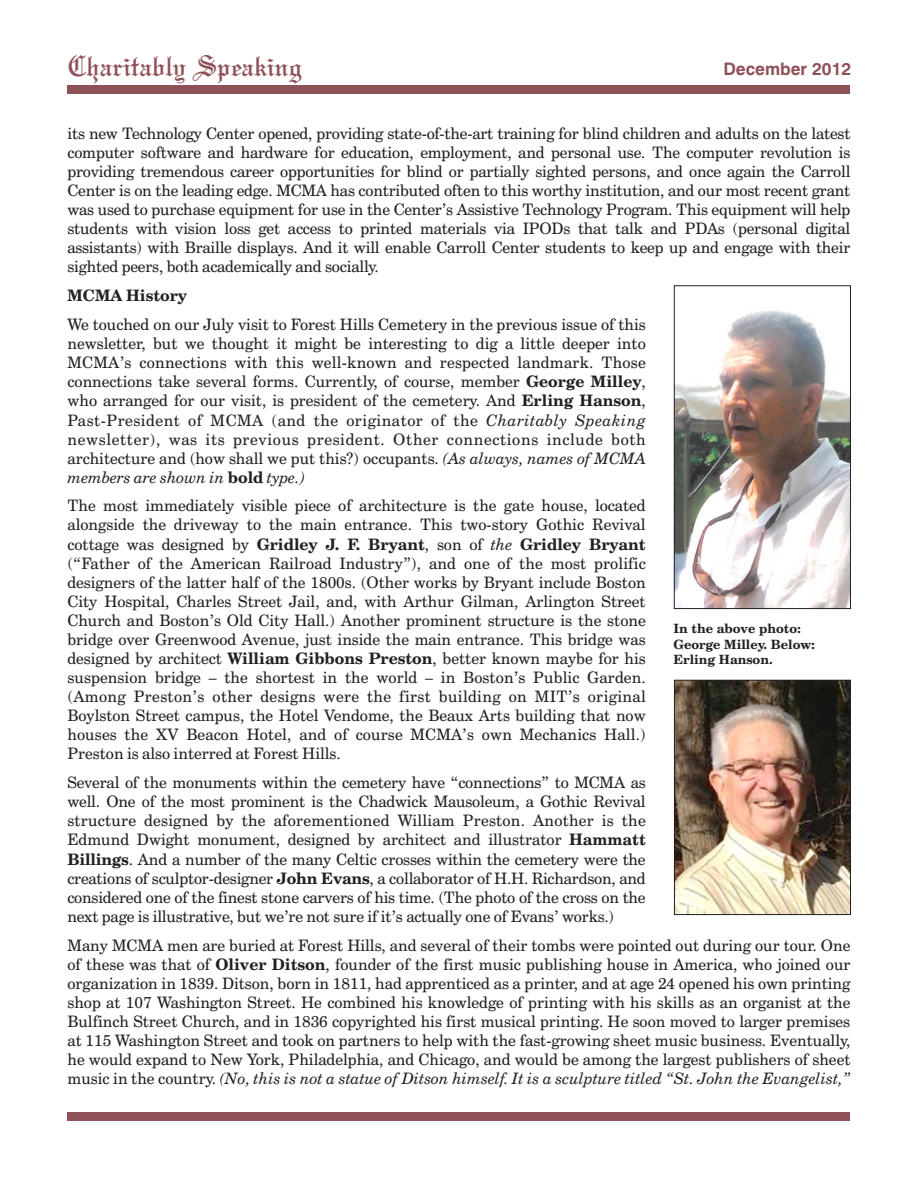
<style>
.page{position:relative;width:918px;height:1188px;background:#fff}
.page>*{position:absolute;margin:0;border:0;box-sizing:border-box;transform-origin:0 0}
.t1{font:31.5px "Mariage DTC";letter-spacing:-.005em;color:#8f5158;scale:1.12 1}
.t2{font:700 17.25px "Swiss 721 BT";color:#8f5158}
.t3{font:15.75px/19px "Century Schoolbook BT";color:#221f1f;text-align:justify}
.t4{font:700 12.75px/15.6px "Century Schoolbook BT";color:#221f1f}
.s1{font-weight:700}
.s2{font-style:italic}
</style>
<div class="page">
<div style="left:68px;top:1112px;width:782px;height:9px;background:#8f5158"></div>
<div style="left:68px;top:85px;width:782px;height:9px;background:#8f5158"></div>
<img style="left:676px;top:310px;width:173px;height:297px">
<div style="left:674px;top:285px;width:177px;height:324px;border:1px solid #221f1f"></div>
<img style="left:676px;top:682px;width:173px;height:231px">
<div style="left:674px;top:680px;width:177px;height:235px;border:1px solid #221f1f"></div>
<p class="t1" style="left:68px;top:52px;width:211px">Charitably Speaking</p>
<p class="t2" style="left:723px;top:62px;width:129px">December 2012</p>
<p class="t3" style="left:67px;top:125px;width:785px">its new Technology Center opened, providing state-of-the-art training for blind children and adults on the latest computer software and hardware for education, employment, and personal use. The computer revolution is providing tremendous career opportunities for blind or partially sighted persons, and once again the Carroll Center is on the leading edge. MCMA has contributed often to this worthy institution, and our most recent grant was used to purchase equipment for use in the Center’s Assistive Technology Program. This equipment will help students with vision loss get access to printed materials via IPODs that talk and PDAs (personal digital assistants) with Braille displays. And it will enable Carroll Center students to keep up and engage with their sighted peers, both academically and socially.</p>
<p class="t3" style="left:68px;top:283px;width:580px;line-height:28.5px"><span class="s1">MCMA History<br></span>We touched on our July visit to Forest Hills Cemetery in the previous issue of this</p>
<p class="t3" style="left:67px;top:335px;width:580px">newsletter, but we thought it might be interesting to dig a little deeper into MCMA’s connections with this well-known and respected landmark. Those connections take several forms. Currently, of course, member <span class="s1">George Milley</span>, who arranged for our visit, is president of the cemetery. And <span class="s1">Erling Hanson</span>, Past-President of MCMA (and the originator of the <span class="s2">Charitably Speaking </span>newsletter), was its previous president. Other connections include both architecture and (how shall we put this?) occupants. <span class="s2">(As always, names of MCMA members are shown in</span> <span class="s1">bold</span> <span class="s2">type.)</span></p>
<p class="t3" style="left:67px;top:498px;width:580px">The most immediately visible piece of architecture is the gate house, located alongside the driveway to the main entrance. This two-story Gothic Revival cottage was designed by <span class="s1">Gridley J. F. Bryant</span>, son of <span class="s2">the</span> <span class="s1">Gridley Bryant </span>(“Father of the American Railroad Industry”), and one of the most prolific designers of the latter half of the 1800s. (Other works by Bryant include Boston City Hospital, Charles Street Jail, and, with Arthur Gilman, Arlington Street Church and Boston’s Old City Hall.) Another prominent structure is the stone bridge over Greenwood Avenue, just inside the main entrance. This bridge was designed by architect <span class="s1">William Gibbons Preston</span>, better known maybe for his suspension bridge – the shortest in the world – in Boston’s Public Garden. (Among Preston’s other designs were the first building on MIT’s original Boylston Street campus, the Hotel Vendome, the Beaux Arts building that now houses the XV Beacon Hotel, and of course MCMA’s own Mechanics Hall.)<br>Preston is also interred at Forest Hills.</p>
<p class="t3" style="left:67px;top:774px;width:580px">Several of the monuments within the cemetery have “connections” to MCMA as well. One of the most prominent is the Chadwick Mausoleum, a Gothic Revival structure designed by the aforementioned William Preston. Another is the Edmund Dwight monument, designed by architect and illustrator <span class="s1">Hammatt Billings</span>. And a number of the many Celtic crosses within the cemetery were the creations of sculptor-designer <span class="s1">John Evans</span>, a collaborator of H.H. Richardson, and considered one of the finest stone carvers of his time. (The photo of the cross on the next page is illustrative, but we’re not sure if it’s actually one of Evans’ works.)</p>
<p class="t4" style="left:673px;top:622px;width:143px">In the above photo:<br>George Milley. Below:<br>Erling Hanson.</p>
<p class="t3" style="left:67px;top:937px;width:785px">Many MCMA men are buried at Forest Hills, and several of their tombs were pointed out during our tour. One of these was that of <span class="s1">Oliver Ditson</span>, founder of the first music publishing house in America, who joined our organization in 1839. Ditson, born in 1811, had apprenticed as a printer, and at age 24 opened his own printing shop at 107 Washington Street. He combined his knowledge of printing with his skills as an organist at the Bulfinch Street Church, and in 1836 copyrighted his first musical printing. He soon moved to larger premises at 115 Washington Street and took on partners to help with the fast-growing sheet music business. Eventually, he would expand to New York, Philadelphia, and Chicago, and would be among the largest publishers of sheet music in the country. <span class="s2">(No, this is not a statue of Ditson himself. It is a sculpture titled “St. John the Evangelist,”</span></p>
</div>
